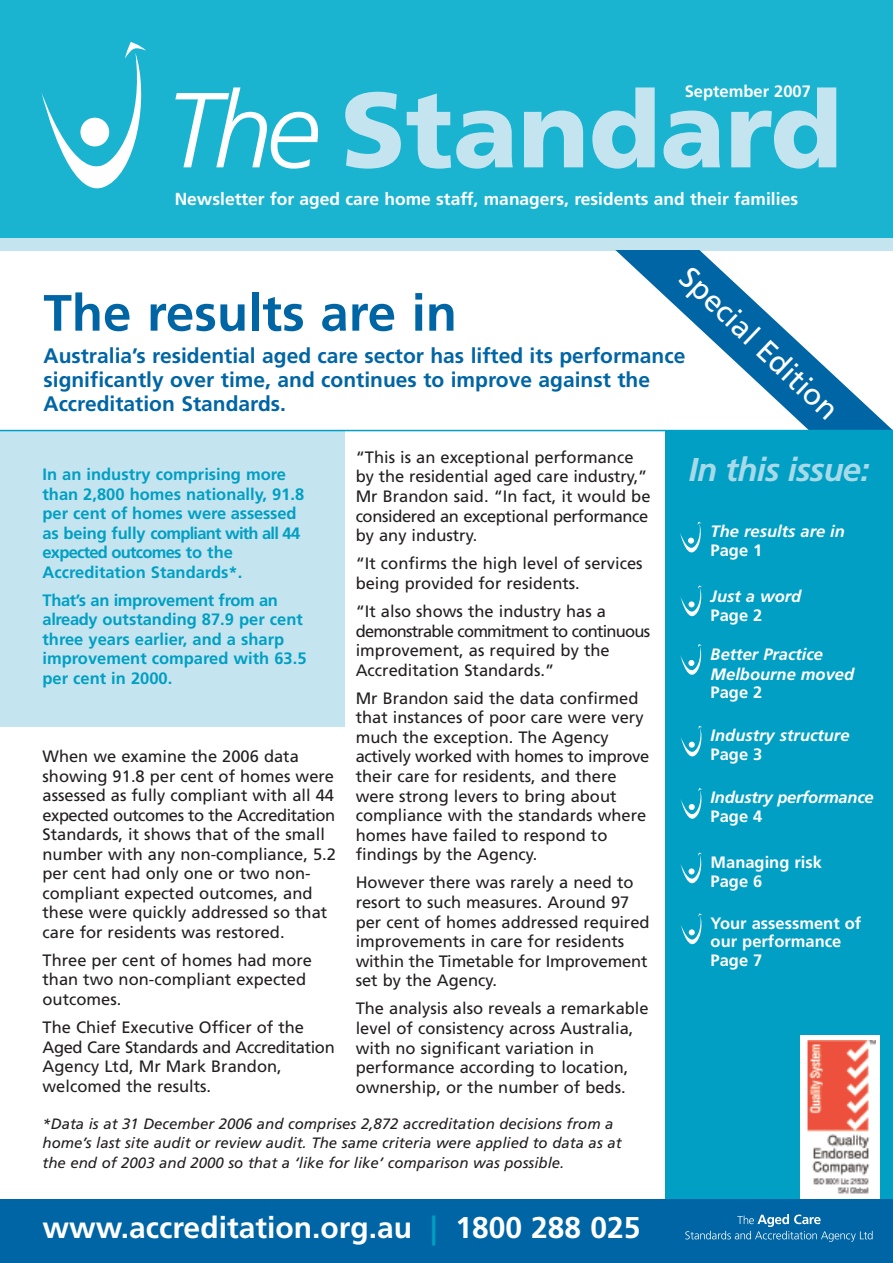
<style>
.page{position:relative;width:893px;height:1263px;background:#fff}
.page>*{position:absolute;margin:0;border:0;box-sizing:border-box;transform-origin:0 0}
.t1{font:900 106.5px "Frutiger";color:#c4e5f0}
.t2{font:700 51px "Frutiger";color:#0065a4}
.t3{font:italic 700 33px "Frutiger";letter-spacing:-.03em;color:#a7dae9}
.t4{font:700 30px "Frutiger";color:#fff}
.t5{font:30px "Frutiger";color:#fff}
.t6{font:700 21px/24px "Frutiger";color:#0065a4}
.t7{font:700 17.4px "Frutiger";color:#fff}
.t8{font:16.5px/19.5px "Frutiger";color:#231f20}
.t9{font:700 16.5px/19.5px "Frutiger";color:#009fc3}
.t10{font:700 16.5px/18.8px "Frutiger";color:#fff}
.t11{font:italic 700 16.5px/19.8px "Frutiger";color:#fff}
.t12{font:italic 15px/19.5px "Frutiger";color:#231f20}
.s1{font-weight:300;font-style:italic;color:#fff}
.s2{color:#009fc3}
</style>
<div class="page">
<div style="left:0;top:430px;width:344px;height:297px;background:#c4e5f0"></div>
<div style="left:0;top:0;width:893px;height:240px;background:#1ab4d1"></div>
<div style="left:0;top:238px;width:893px;height:13px;background:#c4e5f0"></div>
<svg style="left:41px;top:42px;width:105px;height:147px"></svg>
<div style="left:665px;top:431px;width:228px;height:775px;background:#009fc3"></div>
<div style="left:800px;top:1035px;width:79px;height:185px;background:#fff"></div>
<img style="left:807px;top:1041px;width:68px;height:153px">
<svg style="left:680px;top:522px;width:22px;height:31px"></svg>
<svg style="left:680px;top:585px;width:22px;height:32px"></svg>
<svg style="left:680px;top:644px;width:22px;height:31px"></svg>
<svg style="left:681px;top:726px;width:22px;height:31px"></svg>
<svg style="left:681px;top:788px;width:22px;height:31px"></svg>
<svg style="left:680px;top:852px;width:22px;height:32px"></svg>
<svg style="left:681px;top:913px;width:22px;height:32px"></svg>
<div style="left:0;top:1199px;width:893px;height:64px;background:#0065a4"></div>
<svg style="left:685px;top:1214px;width:188px;height:28px"></svg>
<svg style="left:612px;top:251px;width:281px;height:179px"></svg>
<hr style="left:0;top:430px;width:893px;height:1px;background:#009fc3">
<p class="t10" style="left:685px;top:83px;width:128px">September 2007</p>
<h1 class="t1" style="left:166px;top:87px;width:677px"><span class="s1">The</span> Standard</h1>
<p class="t7" style="left:175px;top:191px;width:625px">Newsletter for aged care home staff, managers, residents and their families</p>
<h3 class="t5" style="left:692px;top:264px;width:207px;rotate:43deg">Special Edition</h3>
<h2 class="t2" style="left:44px;top:292px;width:415px">The results are in</h2>
<p class="t6" style="left:44px;top:345px;width:643px">Australia’s residential aged care sector has lifted its performance significantly over time, and continues to improve against the<br>Accreditation Standards.</p>
<p class="t9" style="left:43px;top:466px;width:263px">In an industry comprising more than 2,800 homes nationally, 91.8 per cent of homes were assessed as being fully compliant with all 44 expected outcomes to the<br>Accreditation Standards*.</p>
<p class="t9" style="left:43px;top:592px;width:265px">That’s an improvement from an already outstanding 87.9 per cent three years earlier, and a sharp improvement compared with 63.5 per cent in 2000.</p>
<p class="t8" style="left:43px;top:748px;width:295px">When we examine the 2006 data showing 91.8 per cent of homes were assessed as fully compliant with all 44 expected outcomes to the Accreditation Standards, it shows that of the small number with any non-compliance, 5.2 per cent had only one or two non&shy;compliant expected outcomes, and these were quickly addressed so that care for residents was restored.</p>
<p class="t8" style="left:43px;top:952px;width:271px">Three per cent of homes had more than two non-compliant expected outcomes.</p>
<p class="t8" style="left:43px;top:1019px;width:294px">The Chief Executive Officer of the<br>Aged Care Standards and Accreditation<br>Agency Ltd, Mr Mark Brandon, welcomed the results.</p>
<p class="t8" style="left:356px;top:449px;width:296px">“This is an exceptional performance by the residential aged care industry,” Mr Brandon said. “In fact, it would be considered an exceptional performance by any industry.</p>
<p class="t8" style="left:356px;top:555px;width:289px">“It confirms the high level of services being provided for residents.</p>
<p class="t8" style="left:356px;top:603px;width:296px">“It also shows the industry has a demonstrable commitment to continuous improvement, as required by the Accreditation Standards.”</p>
<p class="t8" style="left:356px;top:689px;width:295px">Mr Brandon said the data confirmed that instances of poor care were very much the exception. The Agency actively worked with homes to improve their care for residents, and there were strong levers to bring about compliance with the standards where homes have failed to respond to findings by the Agency.</p>
<p class="t8" style="left:356px;top:874px;width:295px">However there was rarely a need to resort to such measures. Around 97 per cent of homes addressed required improvements in care for residents within the Timetable for Improvement set by the Agency.</p>
<p class="t8" style="left:356px;top:1000px;width:295px">The analysis also reveals a remarkable level of consistency across Australia, with no significant variation in performance according to location, ownership, or the number of beds.</p>
<p class="t12" style="left:43px;top:1115px;width:581px">*Data is at 31 December 2006 and comprises 2,872 accreditation decisions from a home’s last site audit or review audit. The same criteria were applied to data as at the end of 2003 and 2000 so that a ‘like for like’ comparison was possible.</p>
<h3 class="t4" style="left:43px;top:1215px;width:599px">www.accreditation.org.au <span class="s2">|</span> 1800 288 025</h3>
<h3 class="t3" style="left:689px;top:456px;width:182px">In this issue:</h3>
<p class="t11" style="left:711px;top:523px;width:136px">The results are in</p>
<p class="t10" style="left:711px;top:542px;width:53px">Page 1</p>
<p class="t11" style="left:711px;top:588px;width:92px">Just a word</p>
<p class="t10" style="left:711px;top:607px;width:53px">Page 2</p>
<p class="t11" style="left:711px;top:645px;width:145px">Better Practice<br>Melbourne moved</p>
<p class="t10" style="left:711px;top:684px;width:53px">Page 2</p>
<p class="t11" style="left:711px;top:727px;width:140px">Industry structure</p>
<p class="t10" style="left:711px;top:746px;width:53px">Page 3</p>
<p class="t11" style="left:711px;top:789px;width:164px">Industry performance</p>
<p class="t10" style="left:711px;top:808px;width:53px">Page 4</p>
<p class="t10" style="left:711px;top:854px;width:113px">Managing risk<br>Page 6</p>
<p class="t10" style="left:711px;top:915px;width:152px">Your assessment of our performance<br>Page 7</p>
</div>
